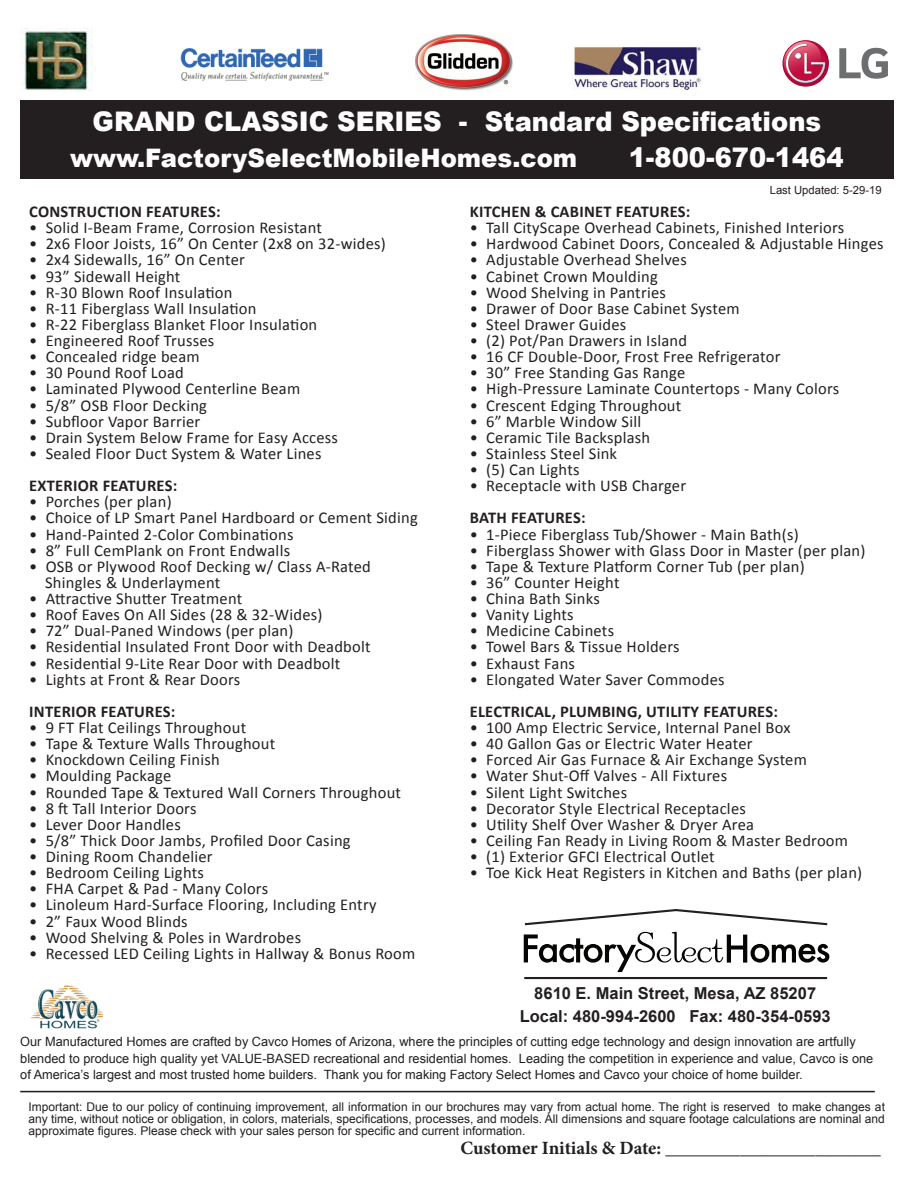
<style>
.page{position:relative;width:918px;height:1188px;background:#fff}
.page>*{position:absolute;margin:0;border:0;box-sizing:border-box;transform-origin:0 0}
.t1{font:900 27px "Arial";color:#fff;scale:.95 1}
.t2{font:900 25.5px "Arial";color:#fff;scale:.95 1}
.t3{font:700 18.75px "Minion Pro";letter-spacing:-.005em;color:#231f20}
.t4{font:16.5px "Calibri";letter-spacing:.015em;color:#231f20}
.t5{font:700 16.5px "Calibri";letter-spacing:.015em;color:#231f20}
.t6{font:700 16.5px "Arial";color:#231f20}
.t7{font:12.75px/16.5px "Arial";color:#231f20}
.heading_new{font:12px/12px "Arial";color:#231f20;text-align:justify}
.t8{font:11.25px "Arial";color:#231f20}
</style>
<div class="page">
<div style="left:20px;top:100px;width:874px;height:79px;background:#231f20"></div>
<img style="left:31px;top:985px;width:71px;height:44px">
<hr style="left:20px;top:1091px;width:855px;height:1px;background:#231f20">
<img style="left:572px;top:42px;width:131px;height:48px">
<img style="left:20px;top:27px;width:73px;height:64px">
<img style="left:415px;top:35px;width:98px;height:56px">
<img style="left:180px;top:48px;width:148px;height:33px">
<svg style="left:839px;top:48px;width:49px;height:31px"></svg>
<svg style="left:782px;top:40px;width:47px;height:47px"></svg>
<svg style="left:782px;top:41px;width:44px;height:43px"></svg>
<svg style="left:523px;top:909px;width:307px;height:63px"></svg>
<hr style="left:524px;top:977px;width:303px;height:2px;background:#231f20">
<p class="t1" style="left:93px;top:102px;width:769px">GRAND CLASSIC SERIES - Standard Specifications</p>
<p class="t2" style="left:70px;top:140px;width:535px">www.FactorySelectMobileHomes.com</p>
<p class="t1" style="left:629px;top:138px;width:228px">1-800-670-1464</p>
<p class="t5" style="left:29px;top:201px;width:193px">CONSTRUCTION FEATURES:</p>
<p class="t4" style="left:29px;top:217px;width:294px">• Solid I-Beam Frame, Corrosion Resistant</p>
<p class="t4" style="left:29px;top:233px;width:358px">• 2x6 Floor Joists, 16” On Center (2x8 on 32-wides)</p>
<p class="t4" style="left:29px;top:250px;width:217px">• 2x4 Sidewalls, 16” On Center</p>
<p class="t4" style="left:29px;top:266px;width:153px">• 93” Sidewall Height</p>
<p class="t4" style="left:29px;top:282px;width:205px">• R-30 Blown Roof Insulation</p>
<p class="t4" style="left:29px;top:298px;width:229px">• R-11 Fiberglass Wall Insulation</p>
<p class="t4" style="left:29px;top:314px;width:290px">• R-22 Fiberglass Blanket Floor Insulation</p>
<p class="t4" style="left:29px;top:330px;width:187px">• Engineered Roof Trusses</p>
<p class="t4" style="left:29px;top:346px;width:172px">• Concealed ridge beam</p>
<p class="t4" style="left:29px;top:362px;width:156px">• 30 Pound Roof Load</p>
<p class="t4" style="left:29px;top:379px;width:273px">• Laminated Plywood Centerline Beam</p>
<p class="t4" style="left:29px;top:395px;width:179px">• 5/8” OSB Floor Decking</p>
<p class="t4" style="left:29px;top:411px;width:173px">• Subfloor Vapor Barrier</p>
<p class="t4" style="left:29px;top:427px;width:310px">• Drain System Below Frame for Easy Access</p>
<p class="t4" style="left:29px;top:443px;width:294px">• Sealed Floor Duct System &amp; Water Lines</p>
<p class="t5" style="left:29px;top:475px;width:150px">EXTERIOR FEATURES:</p>
<p class="t4" style="left:29px;top:491px;width:144px">• Porches (per plan)</p>
<p class="t4" style="left:29px;top:508px;width:390px">• Choice of LP Smart Panel Hardboard or Cement Siding</p>
<p class="t4" style="left:29px;top:524px;width:266px">• Hand-Painted 2-Color Combinations</p>
<p class="t4" style="left:29px;top:540px;width:262px">• 8” Full CemPlank on Front Endwalls</p>
<p class="t4" style="left:29px;top:556px;width:343px">• OSB or Plywood Roof Decking w/ Class A-Rated</p>
<p class="t4" style="left:45px;top:572px;width:177px">Shingles &amp; Underlayment</p>
<p class="t4" style="left:29px;top:588px;width:215px">• Attractive Shutter Treatment</p>
<p class="t4" style="left:29px;top:604px;width:295px">• Roof Eaves On All Sides (28 &amp; 32-Wides)</p>
<p class="t4" style="left:29px;top:620px;width:266px">• 72” Dual-Paned Windows (per plan)</p>
<p class="t4" style="left:29px;top:637px;width:343px">• Residential Insulated Front Door with Deadbolt</p>
<p class="t4" style="left:29px;top:653px;width:313px">• Residential 9-Lite Rear Door with Deadbolt</p>
<p class="t4" style="left:29px;top:669px;width:213px">• Lights at Front &amp; Rear Doors</p>
<p class="t5" style="left:29px;top:701px;width:148px">INTERIOR FEATURES:</p>
<p class="t4" style="left:29px;top:717px;width:218px">• 9 FT Flat Ceilings Throughout</p>
<p class="t4" style="left:29px;top:733px;width:248px">• Tape &amp; Texture Walls Throughout</p>
<p class="t4" style="left:29px;top:749px;width:192px">• Knockdown Ceiling Finish</p>
<p class="t4" style="left:29px;top:766px;width:143px">• Moulding Package</p>
<p class="t4" style="left:29px;top:782px;width:373px">• Rounded Tape &amp; Textured Wall Corners Throughout</p>
<p class="t4" style="left:29px;top:798px;width:169px">• 8 ft Tall Interior Doors</p>
<p class="t4" style="left:29px;top:814px;width:153px">• Lever Door Handles</p>
<p class="t4" style="left:29px;top:830px;width:323px">• 5/8” Thick Door Jambs, Profiled Door Casing</p>
<p class="t4" style="left:29px;top:846px;width:185px">• Dining Room Chandelier</p>
<p class="t4" style="left:29px;top:862px;width:176px">• Bedroom Ceiling Lights</p>
<p class="t4" style="left:29px;top:878px;width:240px">• FHA Carpet &amp; Pad - Many Colors</p>
<p class="t4" style="left:29px;top:895px;width:349px">• Linoleum Hard-Surface Flooring, Including Entry</p>
<p class="t4" style="left:29px;top:911px;width:160px">• 2” Faux Wood Blinds</p>
<p class="t4" style="left:29px;top:927px;width:273px">• Wood Shelving &amp; Poles in Wardrobes</p>
<p class="t4" style="left:29px;top:943px;width:388px">• Recessed LED Ceiling Lights in Hallway &amp; Bonus Room</p>
<p class="t8" style="left:770px;top:183px;width:113px">Last Updated: 5-29-19</p>
<p class="t5" style="left:470px;top:201px;width:222px">KITCHEN &amp; CABINET FEATURES:</p>
<p class="t4" style="left:470px;top:217px;width:376px">• Tall CityScape Overhead Cabinets, Finished Interiors</p>
<p class="t4" style="left:470px;top:233px;width:415px">• Hardwood Cabinet Doors, Concealed &amp; Adjustable Hinges</p>
<p class="t4" style="left:470px;top:250px;width:219px">• Adjustable Overhead Shelves</p>
<p class="t4" style="left:470px;top:266px;width:190px">• Cabinet Crown Moulding</p>
<p class="t4" style="left:470px;top:282px;width:198px">• Wood Shelving in Pantries</p>
<p class="t4" style="left:470px;top:298px;width:271px">• Drawer of Door Base Cabinet System</p>
<p class="t4" style="left:470px;top:314px;width:158px">• Steel Drawer Guides</p>
<p class="t4" style="left:470px;top:330px;width:219px">• (2) Pot/Pan Drawers in Island</p>
<p class="t4" style="left:470px;top:346px;width:312px">• 16 CF Double-Door, Frost Free Refrigerator</p>
<p class="t4" style="left:470px;top:362px;width:217px">• 30” Free Standing Gas Range</p>
<p class="t4" style="left:470px;top:379px;width:371px">• High-Pressure Laminate Countertops - Many Colors</p>
<p class="t4" style="left:470px;top:395px;width:213px">• Crescent Edging Throughout</p>
<p class="t4" style="left:470px;top:411px;width:173px">• 6” Marble Window Sill</p>
<p class="t4" style="left:470px;top:427px;width:182px">• Ceramic Tile Backsplash</p>
<p class="t4" style="left:470px;top:443px;width:149px">• Stainless Steel Sink</p>
<p class="t4" style="left:470px;top:459px;width:111px">• (5) Can Lights</p>
<p class="t4" style="left:470px;top:475px;width:218px">• Receptacle with USB Charger</p>
<p class="t5" style="left:470px;top:507px;width:117px">BATH FEATURES:</p>
<p class="t4" style="left:470px;top:524px;width:331px">• 1-Piece Fiberglass Tub/Shower - Main Bath(s)</p>
<p class="t4" style="left:470px;top:540px;width:397px">• Fiberglass Shower with Glass Door in Master (per plan)</p>
<p class="t4" style="left:470px;top:556px;width:336px">• Tape &amp; Texture Platform Corner Tub (per plan)</p>
<p class="t4" style="left:470px;top:572px;width:151px">• 36” Counter Height</p>
<p class="t4" style="left:470px;top:588px;width:132px">• China Bath Sinks</p>
<p class="t4" style="left:470px;top:604px;width:105px">• Vanity Lights</p>
<p class="t4" style="left:470px;top:620px;width:146px">• Medicine Cabinets</p>
<p class="t4" style="left:470px;top:637px;width:211px">• Towel Bars &amp; Tissue Holders</p>
<p class="t4" style="left:470px;top:653px;width:107px">• Exhaust Fans</p>
<p class="t4" style="left:470px;top:669px;width:256px">• Elongated Water Saver Commodes</p>
<p class="t5" style="left:470px;top:701px;width:310px">ELECTRICAL, PLUMBING, UTILITY FEATURES:</p>
<p class="t4" style="left:470px;top:717px;width:322px">• 100 Amp Electric Service, Internal Panel Box</p>
<p class="t4" style="left:470px;top:733px;width:284px">• 40 Gallon Gas or Electric Water Heater</p>
<p class="t4" style="left:470px;top:749px;width:339px">• Forced Air Gas Furnace &amp; Air Exchange System</p>
<p class="t4" style="left:470px;top:766px;width:259px">• Water Shut-Off Valves - All Fixtures</p>
<p class="t4" style="left:470px;top:782px;width:159px">• Silent Light Switches</p>
<p class="t4" style="left:470px;top:798px;width:278px">• Decorator Style Electrical Receptacles</p>
<p class="t4" style="left:470px;top:814px;width:286px">• Utility Shelf Over Washer &amp; Dryer Area</p>
<p class="t4" style="left:470px;top:830px;width:380px">• Ceiling Fan Ready in Living Room &amp; Master Bedroom</p>
<p class="t4" style="left:470px;top:846px;width:246px">• (1) Exterior GFCI Electrical Outlet</p>
<p class="t4" style="left:470px;top:862px;width:394px">• Toe Kick Heat Registers in Kitchen and Baths (per plan)</p>
<p class="t6" style="left:534px;top:982px;width:283px">8610 E. Main Street, Mesa, AZ 85207</p>
<p class="t6" style="left:520px;top:1005px;width:312px">Local: 480-994-2600 Fax: 480-354-0593</p>
<p class="t7" style="left:20px;top:1034px;width:855px">Our Manufactured Homes are crafted by Cavco Homes of Arizona, where the principles of cutting edge technology and design innovation are artfully blended to produce high quality yet VALUE-BASED recreational and residential homes. Leading the competition in experience and value, Cavco is one of America’s largest and most trusted home builders. Thank you for making Factory Select Homes and Cavco your choice of home builder.</p>
<p class="heading_new" style="left:28px;top:1101px;width:858px">Important: Due to our policy of continuing improvement, all information in our brochures may vary from actual home. The right is reserved to make changes at any time, without notice or obligation, in colors, materials, specifications, processes, and models. All dimensions and square footage calculations are nominal and approximate figures. Please check with your sales person for specific and current information.</p>
<p class="t3" style="left:460px;top:1134px;width:422px">Customer Initials &amp; Date: _______________________</p>
</div>
